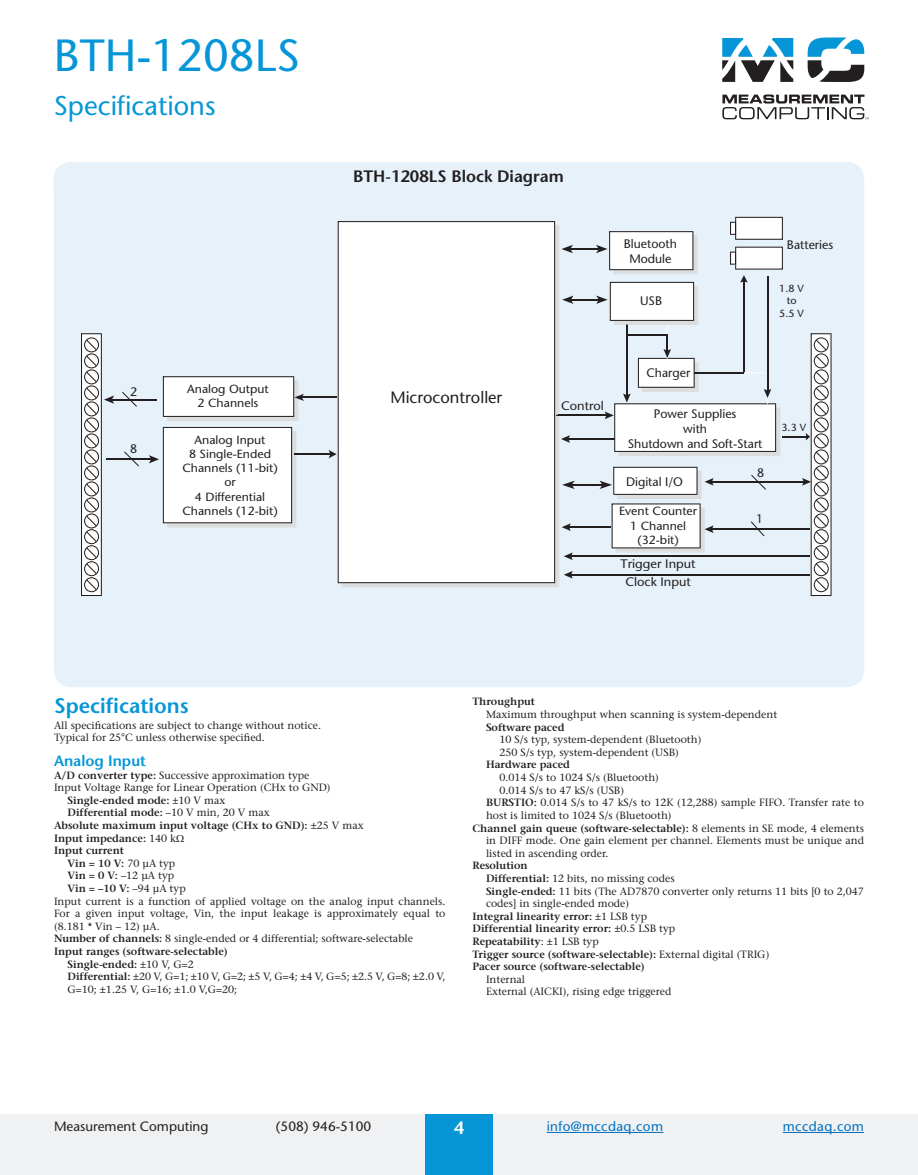
<style>
.page{position:relative;width:918px;height:1175px;background:#fff}
.page>*{position:absolute;margin:0;border:0;box-sizing:border-box;transform-origin:0 0}
.t1{font:45px "Stone Sans";color:#0696d7}
.Product_SubHead{font:27px "Stone Sans";color:#0696d7}
.Body_Head{font:600 21px "Stone Sans";color:#0696d7}
.t2{font:600 18px "Stone Sans";color:#fff}
.Block_Diagram_Captio{font:600 16.5px "Stone Sans";color:#231f20}
.t3{font:16.5px "Stone Sans";color:#231f20}
.Spec_Head{font:600 15px "Stone Sans";color:#0696d7}
.t4{font:13.5px "Stone Sans";color:#231f20}
.t5{font:13.5px "Stone Sans";letter-spacing:.025em;color:#0070c0}
.t6{font:12.3px/14.9px "Stone Sans";color:#231f20;text-align:center}
.t7{font:12.3px "Stone Sans";color:#231f20;scale:1.04 1}
.t8{font:12.3px "Stone Sans";color:#231f20;scale:.91 1}
.t9{font:11.85px/14.2px "Stone Sans";color:#231f20;text-align:center;scale:1.04 1}
.Specs_Body{font:10.5px/12.6px "Stone Serif";color:#231f20}
.Specs_Body-2{font:600 10.5px "Stone Serif";color:#231f20}
.Specs_Body_Flush{font:10.5px/12.6px "Stone Serif";color:#231f20;text-align:justify}
.t10{font:10.35px/12.3px "Stone Sans";color:#231f20;text-align:center;scale:1.04 1}
.s1{font-weight:600}
.s2{font-weight:400}
</style>
<div class="page">
<svg style="left:722px;top:94px;width:147px;height:25px"></svg>
<svg style="left:722px;top:38px;width:71px;height:44px"></svg>
<svg style="left:808px;top:38px;width:56px;height:44px"></svg>
<div style="left:0;top:1114px;width:918px;height:60px;background:#f0f1f2"></div>
<div style="left:425px;top:1114px;width:68px;height:60px;background:#0696d7"></div>
<hr style="left:547px;top:1132px;width:116px;height:1px;background:#0070c0">
<hr style="left:783px;top:1132px;width:81px;height:1px;background:#0070c0">
<div style="left:54px;top:162px;width:810px;height:525px;background:#e6f1f9;border-radius:18px"></div>
<hr style="left:743px;top:280px;width:1px;height:93px;background:#231f20">
<svg style="left:740px;top:275px;width:8px;height:8px"></svg>
<hr style="left:567px;top:438px;width:52px;height:1px;background:#231f20">
<svg style="left:561px;top:435px;width:9px;height:8px"></svg>
<hr style="left:556px;top:415px;width:52px;height:1px;background:#231f20">
<hr style="left:111px;top:399px;width:46px;height:1px;background:#231f20">
<svg style="left:122px;top:392px;width:15px;height:15px"></svg>
<hr style="left:106px;top:459px;width:46px;height:1px;background:#231f20">
<svg style="left:149px;top:427px;width:147px;height:100px;background:#f3f3f4"></svg>
<svg style="left:342px;top:225px;width:217px;height:362px;background:#d4d5d7"></svg>
<div style="left:338px;top:221px;width:217px;height:362px;background:#fff"></div>
<svg style="left:124px;top:451px;width:15px;height:15px"></svg>
<hr style="left:626px;top:324px;width:1px;height:72px;background:#231f20">
<svg style="left:163px;top:376px;width:141px;height:45px;background:#ededee"></svg>
<hr style="left:299px;top:397px;width:38px;height:1px;background:#231f20">
<svg style="left:561px;top:231px;width:137px;height:43px"></svg>
<svg style="left:562px;top:282px;width:136px;height:43px"></svg>
<hr style="left:294px;top:453px;width:37px;height:1px;background:#231f20">
<svg style="left:329px;top:450px;width:8px;height:8px"></svg>
<hr style="left:767px;top:276px;width:1px;height:116px;background:#231f20">
<hr style="left:571px;top:484px;width:32px;height:1px;background:#231f20">
<svg style="left:562px;top:480px;width:13px;height:9px"></svg>
<hr style="left:568px;top:526px;width:42px;height:1px;background:#231f20">
<svg style="left:562px;top:523px;width:9px;height:8px"></svg>
<hr style="left:570px;top:556px;width:240px;height:1px;background:#231f20">
<svg style="left:564px;top:552px;width:9px;height:8px"></svg>
<hr style="left:570px;top:574px;width:240px;height:1px;background:#231f20">
<svg style="left:564px;top:571px;width:9px;height:7px"></svg>
<svg style="left:81px;top:333px;width:33px;height:263px"></svg>
<svg style="left:600px;top:333px;width:232px;height:263px"></svg>
<hr style="left:627px;top:335px;width:40px;height:1px;background:#231f20">
<hr style="left:695px;top:372px;width:49px;height:1px;background:#231f20">
<svg style="left:730px;top:217px;width:53px;height:23px"></svg>
<svg style="left:730px;top:247px;width:53px;height:22px"></svg>
<div style="left:54px;top:162px;width:810px;height:39px;background:#e6f1f9;border-radius:16px"></div>
<h1 class="t1" style="left:54px;top:29px;width:247px">BTH-1208LS</h1>
<p class="Product_SubHead" style="left:54px;top:89px;width:163px">Specifications</p>
<p class="Block_Diagram_Captio" style="left:353px;top:166px;width:212px">BTH-1208LS Block Diagram</p>
<p class="t9" style="left:187px;top:382px;width:80px">Analog Output<br>2 Channels</p>
<p class="t6" style="left:130px;top:384px;width:9px">2</p>
<p class="t3" style="left:390px;top:387px;width:113px">Microcontroller</p>
<p class="t6" style="left:130px;top:441px;width:9px">8</p>
<p class="t9" style="left:182px;top:432px;width:93px">Analog Input<br>8 Single-Ended<br>Channels (11-bit) or<br>4 Differential<br>Channels (12-bit)</p>
<p class="t6" style="left:624px;top:236px;width:55px">Bluetooth<br>Module</p>
<p class="t6" style="left:640px;top:293px;width:24px">USB</p>
<p class="t6" style="left:787px;top:237px;width:48px">Batteries</p>
<p class="t10" style="left:779px;top:282px;width:25px">1.8 V to<br>5.5 V</p>
<p class="t7" style="left:561px;top:398px;width:43px">Control</p>
<p class="t6" style="left:646px;top:365px;width:45px">Charger</p>
<p class="t6" style="left:628px;top:406px;width:136px">Power Supplies<br>with<br>Shutdown and Soft-Start</p>
<p class="t6" style="left:626px;top:474px;width:59px">Digital I/O</p>
<p class="t6" style="left:757px;top:465px;width:9px">8</p>
<p class="t9" style="left:619px;top:504px;width:77px">Event Counter<br>1 Channel (32-bit)</p>
<p class="t8" style="left:756px;top:511px;width:9px">1</p>
<p class="t7" style="left:625px;top:574px;width:65px">Clock Input</p>
<p class="t7" style="left:621px;top:557px;width:74px">Trigger Input</p>
<p class="t10" style="left:782px;top:421px;width:25px">3.3 V</p>
<p class="Body_Head" style="left:54px;top:693px;width:136px">Specifications</p>
<p class="Specs_Body" style="left:54px;top:718px;width:269px">All specifications are subject to change without notice.</p>
<p class="Specs_Body" style="left:54px;top:731px;width:212px">Typical for 25°C unless otherwise specified.</p>
<p class="Spec_Head" style="left:54px;top:751px;width:94px">Analog Input</p>
<p class="Specs_Body" style="left:54px;top:768px;width:257px"><span class="s1">A/D converter type:</span> Successive approximation type</p>
<p class="Specs_Body" style="left:54px;top:781px;width:278px">Input Voltage Range for Linear Operation (CHx to GND)</p>
<p class="Specs_Body-2" style="left:68px;top:794px;width:159px">Single-ended mode: <span class="s2">±10 V max</span></p>
<p class="Specs_Body-2" style="left:68px;top:806px;width:204px">Differential mode: <span class="s2">–10 V min, 20 V max</span></p>
<p class="Specs_Body-2" style="left:54px;top:819px;width:311px">Absolute maximum input voltage (CHx to GND): <span class="s2">±25 V max</span></p>
<p class="Specs_Body-2" style="left:54px;top:831px;width:124px">Input impedance: <span class="s2">140 k</span></p>
<p class="Specs_Body-2" style="left:54px;top:844px;width:72px">Input current</p>
<p class="Specs_Body-2" style="left:68px;top:857px;width:109px">Vin = 10 V: <span class="s2">70 µA typ</span></p>
<p class="Specs_Body" style="left:68px;top:869px;width:108px"><span class="s1">Vin = 0 V:</span> –12 µA typ</p>
<p class="Specs_Body-2" style="left:68px;top:882px;width:120px">Vin = –10 V: <span class="s2">–94 µA typ</span></p>
<p class="Specs_Body_Flush" style="left:54px;top:894px;width:393px">Input current is a function of applied voltage on the analog input channels.<br>For a given input voltage, Vin, the input leakage is approximately equal to (8.181 * Vin – 12) µA.</p>
<p class="Specs_Body" style="left:54px;top:932px;width:360px"><span class="s1">Number of channels:</span> 8 single-ended or 4 differential; software-selectable</p>
<p class="Specs_Body-2" style="left:54px;top:945px;width:175px">Input ranges (software-selectable)</p>
<p class="Specs_Body-2" style="left:68px;top:957px;width:128px">Single-ended: <span class="s2">±10 V, G=2</span></p>
<p class="Specs_Body" style="left:68px;top:970px;width:380px"><span class="s1">Differential:</span> ±20 V, G=1; ±10 V, G=2; ±5 V, G=4; ±4 V, G=5; ±2.5 V, G=8; ±2.0 V,<br>G=10; ±1.25 V, G=16; ±1.0 V,G=20;</p>
<p class="Specs_Body-2" style="left:472px;top:695px;width:64px">Throughput</p>
<p class="Specs_Body" style="left:486px;top:708px;width:293px">Maximum throughput when scanning is system-dependent</p>
<p class="Specs_Body-2" style="left:486px;top:720px;width:80px">Software paced</p>
<p class="Specs_Body" style="left:500px;top:733px;width:203px">10 S/s typ, system-dependent (Bluetooth)</p>
<p class="Specs_Body" style="left:499px;top:746px;width:181px">250 S/s typ, system-dependent (USB)</p>
<p class="Specs_Body-2" style="left:486px;top:758px;width:86px">Hardware paced</p>
<p class="Specs_Body" style="left:500px;top:771px;width:161px">0.014 S/s to 1024 S/s (Bluetooth)</p>
<p class="Specs_Body" style="left:499px;top:783px;width:126px">0.014 S/s to 47 kS/s (USB)</p>
<p class="Specs_Body" style="left:486px;top:796px;width:379px"><span class="s1">BURSTIO:</span> 0.014 S/s to 47 kS/s to 12K (12,288) sample FIFO. Transfer rate to host is limited to 1024 S/s (Bluetooth)</p>
<p class="Specs_Body" style="left:486px;top:821px;width:380px;text-align:justify;text-indent:-14px"><span class="s1">Channel gain queue (software-selectable):</span> 8 elements in SE mode, 4 elements in DIFF mode. One gain element per channel. Elements must be unique and listed in ascending order.</p>
<p class="Specs_Body-2" style="left:472px;top:859px;width:57px">Resolution</p>
<p class="Specs_Body" style="left:486px;top:872px;width:190px"><span class="s1">Differential:</span> 12 bits, no missing codes</p>
<p class="Specs_Body" style="left:486px;top:884px;width:379px"><span class="s1">Single-ended:</span> 11 bits (The AD7870 converter only returns 11 bits [0 to 2,047 codes] in single-ended mode)</p>
<p class="Specs_Body-2" style="left:472px;top:909px;width:176px">Integral linearity error: <span class="s2">±1 LSB typ</span></p>
<p class="Specs_Body-2" style="left:472px;top:922px;width:204px">Differential linearity error: <span class="s2">±0.5 LSB typ</span></p>
<p class="Specs_Body-2" style="left:472px;top:935px;width:128px">Repeatability<span class="s2">: ±1 LSB typ</span></p>
<p class="Specs_Body-2" style="left:472px;top:947px;width:298px">Trigger source (software-selectable): <span class="s2">External digital (TRIG)</span></p>
<p class="Specs_Body-2" style="left:472px;top:960px;width:174px">Pacer source (software-selectable)</p>
<p class="Specs_Body" style="left:486px;top:972px;width:41px">Internal</p>
<p class="Specs_Body" style="left:486px;top:985px;width:187px">External (AICKI), rising edge triggered</p>
<p class="t4" style="left:54px;top:1118px;width:156px">Measurement Computing</p>
<p class="t4" style="left:276px;top:1118px;width:97px">(508) 946-5100</p>
<h3 class="t2" style="left:454px;top:1117px;width:12px">4</h3>
<p class="t5" style="left:547px;top:1118px;width:118px">info@mccdaq.com</p>
<p class="t5" style="left:783px;top:1118px;width:83px">mccdaq.com</p>
</div>
